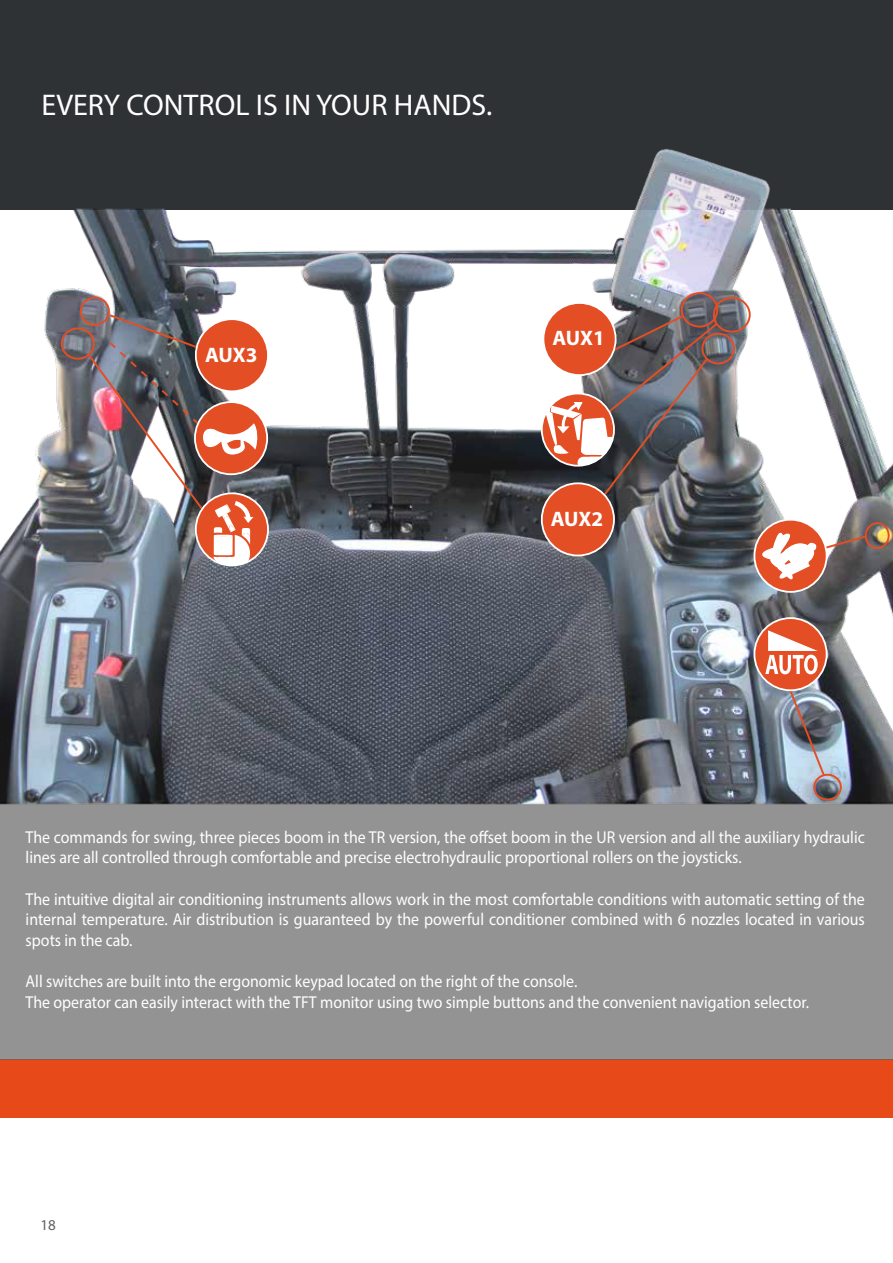
<style>
.page{position:relative;width:893px;height:1263px;background:#fff}
.page>*{position:absolute;margin:0;border:0;box-sizing:border-box;transform-origin:0 0}
.t1{font:30px "Myriad Pro";color:#fff}
.t2{font:700 21px "Myriad Pro";color:#fff}
.testi_ristretti_BIAN{font:17.25px/20.7px "Myriad Pro";color:#fff;scale:.92 1}
.t3{font:15px "Myriad Pro";color:#5f5e5e}
</style>
<div class="page">
<div style="left:0;top:1093px;width:893px;height:24px;background:#e84919"></div>
<div style="left:0;top:1084px;width:893px;height:24px;background:#e84919"></div>
<div style="left:0;top:1060px;width:893px;height:24px;background:#e84919"></div>
<div style="left:0;top:0;width:893px;height:209px;background:#2f3234"></div>
<div style="left:0;top:802px;width:893px;height:258px;background:#949393"></div>
<img style="left:0;top:148px;width:893px;height:657px">
<div style="left:80px;top:297px;width:30px;height:29px;border:2px solid #e44e25;border-radius:50%"></div>
<div style="left:61px;top:327px;width:34px;height:33px;border:2px solid #e44e25;border-radius:50%"></div>
<div style="left:681px;top:292px;width:37px;height:36px;border:2px solid #e44e25;border-radius:50%"></div>
<div style="left:713px;top:297px;width:38px;height:36px;border:2px solid #e44e25;border-radius:50%"></div>
<div style="left:701px;top:333px;width:34px;height:31px;border:2px solid #e44e25;border-radius:50%"></div>
<div style="left:865px;top:522px;width:25px;height:27px;border:2px solid #e44e25;border-radius:50%"></div>
<svg style="left:545px;top:314px;width:174px;height:185px;background:#7b6d6e"></svg>
<div style="left:542px;top:483px;width:72px;height:72px;background:#e44e25;border-radius:50%"></div>
<div style="left:541px;top:482px;width:74px;height:74px;border:2px solid #fff;border-radius:50%"></div>
<div style="left:543px;top:303px;width:73px;height:72px;background:#e44e25;border-radius:50%"></div>
<div style="left:542px;top:302px;width:74px;height:74px;border:2px solid #fff;border-radius:50%"></div>
<svg style="left:754px;top:520px;width:73px;height:72px"></svg>
<div style="left:753px;top:519px;width:74px;height:74px;border:2px solid #fff;border-radius:50%"></div>
<svg style="left:759px;top:531px;width:109px;height:51px"></svg>
<svg style="left:86px;top:313px;width:180px;height:253px"></svg>
<div style="left:813px;top:774px;width:29px;height:26px;border:2px solid #e44e25;border-radius:50%"></div>
<svg style="left:754px;top:618px;width:73px;height:72px"></svg>
<div style="left:753px;top:617px;width:74px;height:74px;border:2px solid #fff;border-radius:50%"></div>
<svg style="left:765px;top:630px;width:61px;height:148px;background:#ab8d8a"></svg>
<p class="t1" style="left:41px;top:86px;width:453px">EVERY CONTROL IS IN YOUR HANDS.</p>
<p class="t2" style="left:205px;top:342px;width:54px">AUX3</p>
<p class="t2" style="left:553px;top:324px;width:54px">AUX1</p>
<p class="t2" style="left:551px;top:506px;width:54px">AUX2</p>
<p class="testi_ristretti_BIAN" style="left:26px;top:826px;width:914px">The commands for swing, three pieces boom in the TR version, the offset boom in the UR version and all the auxiliary hydraulic lines are all controlled through comfortable and precise electrohydraulic proportional rollers on the joysticks.</p>
<p class="testi_ristretti_BIAN" style="left:26px;top:888px;width:914px;text-align:justify">The intuitive digital air conditioning instruments allows work in the most comfortable conditions with automatic setting of the internal temperature. Air distribution is guaranteed by the powerful conditioner combined with 6 nozzles located in various spots in the cab.</p>
<p class="testi_ristretti_BIAN" style="left:26px;top:971px;width:601px">All switches are built into the ergonomic keypad located on the right of the console.</p>
<p class="testi_ristretti_BIAN" style="left:26px;top:992px;width:853px">The operator can easily interact with the TFT monitor using two simple buttons and the convenient navigation selector.</p>
<p class="t3" style="left:40px;top:1216px;width:17px">18</p>
</div>
